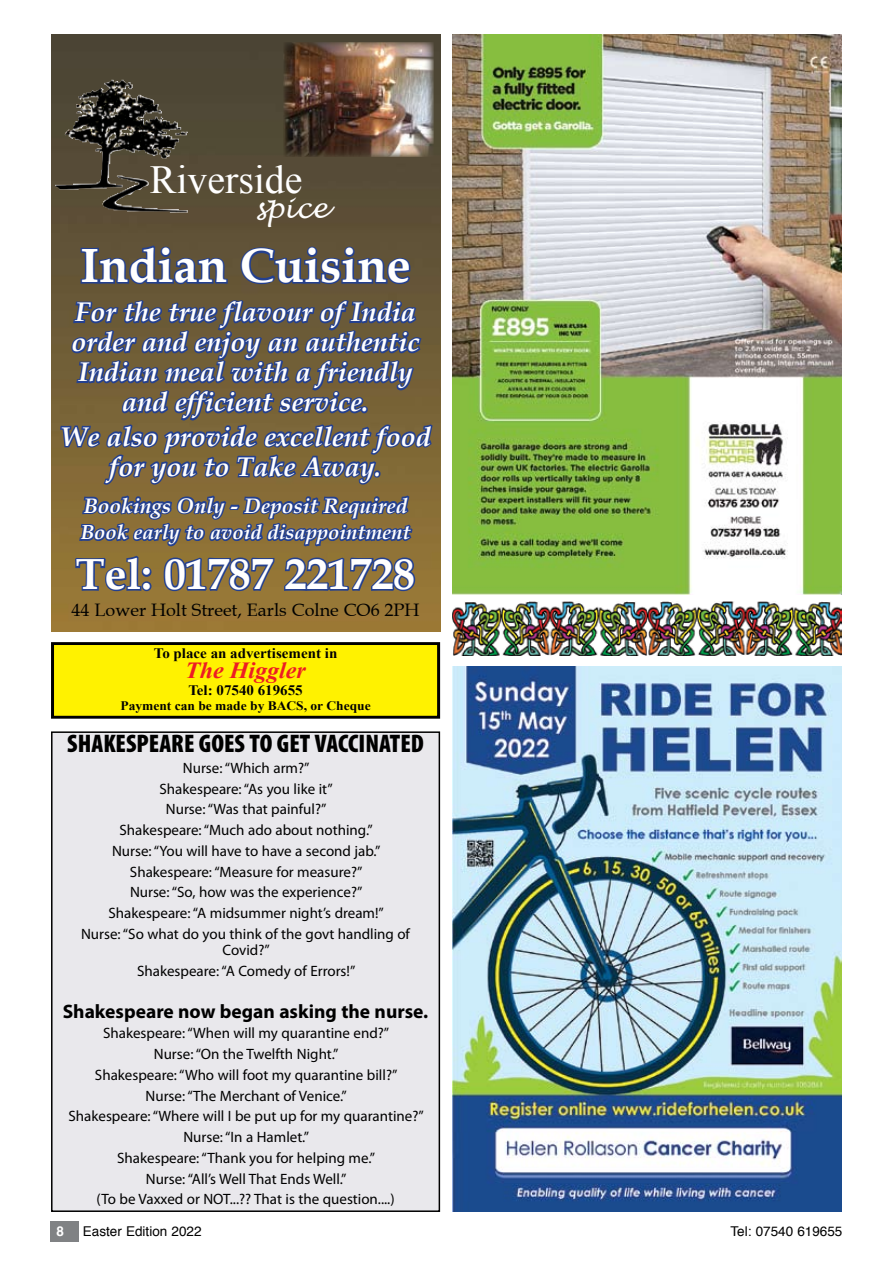
<style>
.page{position:relative;width:893px;height:1263px;background:#fff}
.page>*{position:absolute;margin:0;border:0;box-sizing:border-box;transform-origin:0 0}
.t1{font:700 48px "Book Antiqua";color:#fff}
.t2{font:700 43.5px "Book Antiqua";color:#fff}
.t3{font:39.9px "Times New Roman";color:#fff}
.t4{font:italic 27.9px "Lucida Handwriting";color:#fff}
.t5{font:italic 700 27px/30px "Book Antiqua";color:#fff;text-align:center}
.t6{font:900 condensed 25.5px "Myriad Pro";color:#000}
.t7{font:italic 700 23.1px "Times New Roman";color:#ed1c24;scale:1.04 1}
.t8{font:italic 700 21px "Book Antiqua";color:#fff}
.t9{font:italic 700 20.25px "Book Antiqua";color:#fff}
.t10{font:700 19.5px "Myriad Pro";color:#000}
.t11{font:18px "Book Antiqua";color:#000}
.t12{font:15px/20.7px "Myriad Pro";color:#000;text-align:center}
.t13{font:700 14.4px "Times New Roman";color:#000;scale:1.04 1}
.t14{font:13.5px "Helvetica";color:#000}
.t15{font:700 13.05px "Times New Roman";color:#000;scale:1.04 1}
</style>
<div class="page">
<div style="left:50px;top:1221px;width:29px;height:21px;background:#808284"></div>
<div style="left:51px;top:642px;width:389px;height:77px;border:3px solid #000"></div>
<img style="left:453px;top:602px;width:389px;height:53px">
<img style="left:453px;top:666px;width:389px;height:546px">
<img style="left:51px;top:34px;width:389px;height:597px">
<img style="left:55px;top:80px;width:3px;height:109px">
<svg style="left:58px;top:34px;width:378px;height:685px;background:#726843"></svg>
<img style="left:453px;top:34px;width:388px;height:560px">
<div style="left:52px;top:732px;width:387px;height:479px;background:#e9e8ec"></div>
<div style="left:51px;top:731px;width:389px;height:481px;border:2px solid #000"></div>
<h3 class="t3" style="left:150px;top:151px;width:154px">Riverside</h3>
<h3 class="t4" style="left:254px;top:192px;width:75px">spice</h3>
<h1 class="t1" style="left:80px;top:233px;width:332px">Indian Cuisine</h1>
<h3 class="t5" style="left:72px;top:297px;width:349px">For the true flavour of India order and enjoy an authentic<br>Indian meal with a friendly and efficient service.</h3>
<h3 class="t5" style="left:60px;top:421px;width:372px">We also provide excellent food for you to Take Away.</h3>
<h3 class="t8" style="left:84px;top:491px;width:325px">Bookings Only - Deposit Required</h3>
<h3 class="t9" style="left:81px;top:518px;width:331px">Book early to avoid disappointment</h3>
<h2 class="t2" style="left:76px;top:545px;width:341px">Tel: 01787 221728</h2>
<p class="t11" style="left:72px;top:599px;width:349px">44 Lower Holt Street, Earls Colne CO6 2PH</p>
<p class="t13" style="left:154px;top:642px;width:178px">To place an advertisement in</p>
<h3 class="t7" style="left:185px;top:654px;width:118px">The Higgler</h3>
<p class="t13" style="left:188px;top:680px;width:112px">Tel: 07540 619655</p>
<p class="t15" style="left:120px;top:696px;width:242px">Payment can be made by BACS, or Cheque</p>
<h3 class="t6" style="left:67px;top:727px;width:358px">SHAKESPEARE GOES TO GET VACCINATED</h3>
<p class="t12" style="left:81px;top:757px;width:330px">Nurse: “Which arm?”<br>Shakespeare: “As you like it”<br>Nurse: “Was that painful?”<br>Shakespeare: “Much ado about nothing.”<br>Nurse: “You will have to have a second jab.” Shakespeare: “Measure for measure?”<br>Nurse: “So, how was the experience?”<br>Shakespeare: “A midsummer night’s dream!”<br>Nurse: “So what do you think of the govt handling of</p>
<p class="t12" style="left:137px;top:940px;width:220px">Covid?”<br>Shakespeare: “A Comedy of Errors!”</p>
<h3 class="t10" style="left:63px;top:998px;width:367px">Shakespeare now began asking the nurse.</h3>
<p class="t12" style="left:69px;top:1023px;width:357px">Shakespeare: “When will my quarantine end?”<br>Nurse: “On the Twelfth Night.”<br>Shakespeare: “Who will foot my quarantine bill?”<br>Nurse: “The Merchant of Venice.”<br>Shakespeare: “Where will I be put up for my quarantine?” Nurse: “In a Hamlet.”<br>Shakespeare: “Thank you for helping me.”<br>Nurse: “All’s Well That Ends Well.”<br>(To be Vaxxed or NOT...?? That is the question....)</p>
<p class="t14" style="left:83px;top:1222px;width:120px">Easter Edition 2022</p>
<p class="t14" style="left:730px;top:1222px;width:113px">Tel: 07540 619655</p>
</div>
